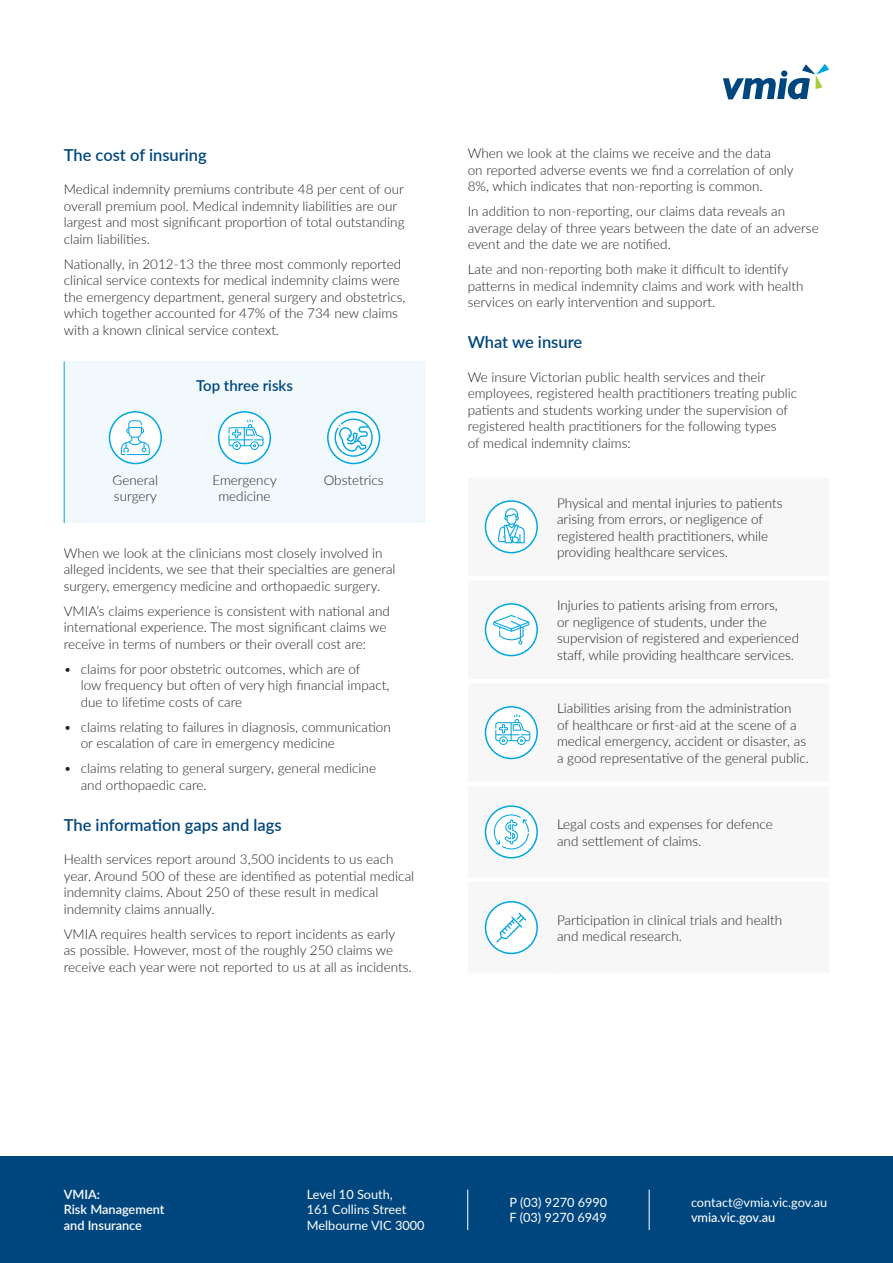
<style>
.page{position:relative;width:893px;height:1263px;background:#fff}
.page>*{position:absolute;margin:0;border:0;box-sizing:border-box;transform-origin:0 0}
.t1{font:600 16.5px "Lato";color:#00467e}
.t2{font:600 15px "Lato";color:#00467e}
.t3{font:300 13.5px/16.5px "Lato";color:#231f20}
.t4{font:12.75px/15.3px "Lato";color:#fff}
.t5{font:600 12.75px/15.3px "Lato";color:#fff}
.t6{font:500 12.75px "Lato";color:#fff}
</style>
<div class="page">
<svg style="left:484px;top:500px;width:54px;height:455px"></svg>
<hr style="left:468px;top:576px;width:89px;height:4px;background:#fff">
<hr style="left:468px;top:679px;width:89px;height:4px;background:#fff">
<hr style="left:468px;top:782px;width:89px;height:4px;background:#fff">
<div style="left:468px;top:877px;width:89px;height:5px;background:#fff"></div>
<div style="left:485px;top:501px;width:52px;height:52px;background:#fff;border-radius:50%"></div>
<svg style="left:498px;top:508px;width:27px;height:35px"></svg>
<div style="left:485px;top:500px;width:53px;height:53px;border:2px solid #00a5e3;border-radius:50%"></div>
<div style="left:485px;top:604px;width:52px;height:51px;background:#fff;border-radius:50%"></div>
<svg style="left:493px;top:615px;width:36px;height:29px"></svg>
<div style="left:485px;top:603px;width:53px;height:53px;border:2px solid #00a5e3;border-radius:50%"></div>
<div style="left:485px;top:707px;width:52px;height:51px;background:#fff;border-radius:50%"></div>
<svg style="left:495px;top:714px;width:35px;height:31px"></svg>
<div style="left:485px;top:706px;width:53px;height:53px;border:2px solid #00a5e3;border-radius:50%"></div>
<svg style="left:485px;top:806px;width:52px;height:52px"></svg>
<svg style="left:494px;top:814px;width:35px;height:35px"></svg>
<div style="left:485px;top:805px;width:53px;height:53px;border:2px solid #00a5e3;border-radius:50%"></div>
<div style="left:485px;top:902px;width:52px;height:51px;background:#fff;border-radius:50%"></div>
<svg style="left:496px;top:913px;width:30px;height:29px"></svg>
<div style="left:485px;top:901px;width:53px;height:53px;border:2px solid #00a5e3;border-radius:50%"></div>
<svg style="left:723px;top:64px;width:106px;height:35px"></svg>
<div style="left:0;top:1157px;width:893px;height:106px;background:#00467e"></div>
<hr style="left:467px;top:1189px;width:1px;height:41px;background:#fff">
<hr style="left:649px;top:1189px;width:1px;height:41px;background:#fff">
<div style="left:64px;top:361px;width:361px;height:162px;background:#f2f9fd"></div>
<div style="left:110px;top:412px;width:51px;height:51px;background:#fff;border-radius:50%"></div>
<svg style="left:121px;top:420px;width:29px;height:35px"></svg>
<div style="left:109px;top:411px;width:53px;height:53px;border:2px solid #00a5e3;border-radius:50%"></div>
<div style="left:219px;top:412px;width:51px;height:51px;background:#fff;border-radius:50%"></div>
<svg style="left:228px;top:419px;width:36px;height:31px"></svg>
<div style="left:218px;top:411px;width:53px;height:53px;border:2px solid #00a5e3;border-radius:50%"></div>
<svg style="left:328px;top:412px;width:51px;height:51px"></svg>
<svg style="left:331px;top:417px;width:45px;height:42px"></svg>
<div style="left:327px;top:411px;width:53px;height:53px;border:2px solid #00a5e3;border-radius:50%"></div>
<hr style="left:64px;top:361px;width:1px;height:162px;background:#00a5e3">
<p class="t1" style="left:64px;top:143px;width:145px">The cost of insuring</p>
<p class="t3" style="left:64px;top:181px;width:342px">Medical indemnity premiums contribute 48 per cent of our overall premium pool. Medical indemnity liabilities are our largest and most significant proportion of total outstanding claim liabilities.</p>
<p class="t3" style="left:64px;top:255px;width:343px">Nationally, in 2012-13 the three most commonly reported clinical service contexts for medical indemnity claims were the emergency department, general surgery and obstetrics, which together accounted for 47% of the 734 new claims with a known clinical service context.</p>
<p class="t2" style="left:196px;top:375px;width:98px">Top three risks</p>
<p class="t3" style="left:113px;top:471px;width:47px">General surgery</p>
<p class="t3" style="left:212px;top:471px;width:66px;text-align:center">Emergency medicine</p>
<p class="t3" style="left:324px;top:471px;width:61px">Obstetrics</p>
<p class="t3" style="left:64px;top:544px;width:333px">When we look at the clinicians most closely involved in alleged incidents, we see that their specialties are general surgery, emergency medicine and orthopaedic surgery.</p>
<p class="t3" style="left:64px;top:602px;width:328px">VMIA’s claims experience is consistent with national and international experience. The most significant claims we receive in terms of numbers or their overall cost are:</p>
<p class="t3" style="left:81px;top:660px;width:310px;text-indent:-17px">• claims for poor obstetric outcomes, which are of<br>low frequency but often of very high financial impact, due to lifetime costs of care</p>
<p class="t3" style="left:81px;top:718px;width:312px;text-indent:-17px">• claims relating to failures in diagnosis, communication or escalation of care in emergency medicine</p>
<p class="t3" style="left:81px;top:760px;width:297px;text-indent:-17px">• claims relating to general surgery, general medicine and orthopaedic care.</p>
<p class="t1" style="left:64px;top:813px;width:219px">The information gaps and lags</p>
<p class="t3" style="left:64px;top:851px;width:352px">Health services report around 3,500 incidents to us each year. Around 500 of these are identified as potential medical indemnity claims. About 250 of these result in medical indemnity claims annually.</p>
<p class="t3" style="left:64px;top:925px;width:349px">VMIA requires health services to report incidents as early<br>as possible. However, most of the roughly 250 claims we receive each year were not reported to us at all as incidents.</p>
<p class="t3" style="left:468px;top:145px;width:327px">When we look at the claims we receive and the data<br>on reported adverse events we find a correlation of only<br>8%, which indicates that non-reporting is common.</p>
<p class="t3" style="left:468px;top:203px;width:352px">In addition to non-reporting, our claims data reveals an average delay of three years between the date of an adverse event and the date we are notified.</p>
<p class="t3" style="left:468px;top:261px;width:337px">Late and non-reporting both make it difficult to identify patterns in medical indemnity claims and work with health services on early intervention and support.</p>
<p class="t1" style="left:468px;top:330px;width:116px">What we insure</p>
<p class="t3" style="left:468px;top:368px;width:331px">We insure Victorian public health services and their employees, registered health practitioners treating public patients and students working under the supervision of registered health practitioners for the following types<br>of medical indemnity claims:</p>
<p class="t3" style="left:557px;top:494px;width:227px">Physical and mental injuries to patients arising from errors, or negligence of registered health practitioners, while providing healthcare services.</p>
<p class="t3" style="left:557px;top:597px;width:244px">Injuries to patients arising from errors,<br>or negligence of students, under the supervision of registered and experienced staff, while providing healthcare services.</p>
<p class="t3" style="left:557px;top:700px;width:253px">Liabilities arising from the administration<br>of healthcare or first-aid at the scene of a medical emergency, accident or disaster, as a good representative of the general public.</p>
<p class="t3" style="left:557px;top:815px;width:217px">Legal costs and expenses for defence and settlement of claims.</p>
<p class="t3" style="left:557px;top:911px;width:227px">Participation in clinical trials and health and medical research.</p>
<p class="t5" style="left:64px;top:1186px;width:102px">VMIA:<br>Risk Management and Insurance</p>
<p class="t4" style="left:307px;top:1186px;width:119px">Level 10 South,<br>161 Collins Street<br>Melbourne VIC 3000</p>
<p class="t4" style="left:510px;top:1194px;width:99px">P (03) 9270 6990<br>F (03) 9270 6949</p>
<p class="t4" style="left:691px;top:1194px;width:138px">contact@vmia.vic.gov.au</p>
<p class="t6" style="left:691px;top:1208px;width:86px">vmia.vic.gov.au</p>
</div>
